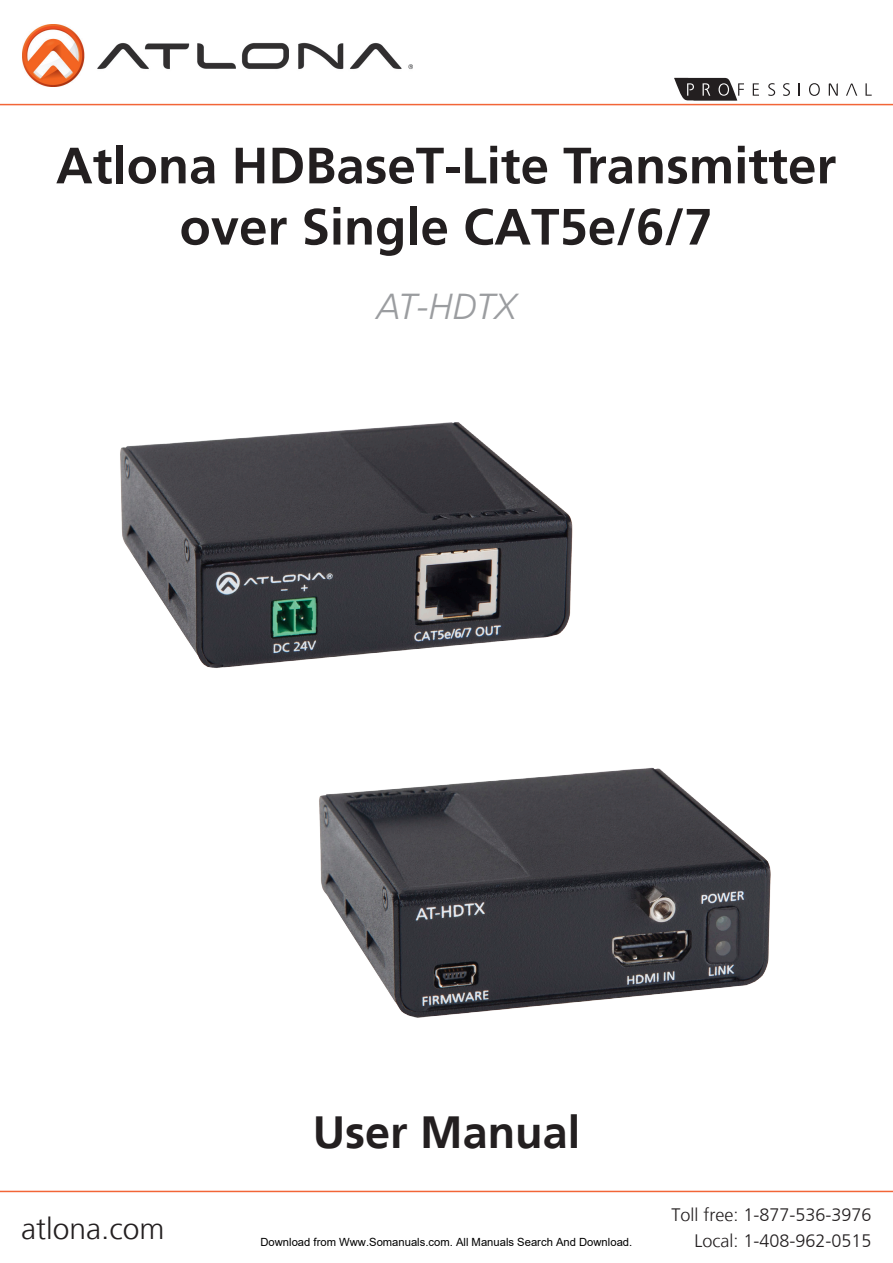
<style>
.page{position:relative;width:893px;height:1263px;background:#fff}
.page>*{position:absolute;margin:0;border:0;box-sizing:border-box;transform-origin:0 0}
.t1{font:700 51px "Frutiger LT";color:#231f20}
.t2{font:700 45px "Frutiger LT";color:#231f20}
.t3{font:italic 300 36px "Frutiger LT";color:#9b9da0}
.t4{font:300 30px "Frutiger LT";color:#231f20}
.t5{font:300 18px "Frutiger LT";color:#231f20}
.t6{font:11.25px "Arial";color:#000}
</style>
<div class="page">
<img style="left:319px;top:767px;width:452px;height:251px">
<img style="left:120px;top:422px;width:453px;height:246px">
<hr style="left:0;top:1191px;width:893px;height:1px;background:#f26537">
<hr style="left:0;top:104px;width:893px;height:1px;background:#f26537">
<img style="left:23px;top:24px;width:389px;height:62px">
<svg style="left:753px;top:83px;width:6px;height:13px"></svg>
<svg style="left:783px;top:83px;width:7px;height:13px"></svg>
<svg style="left:768px;top:83px;width:7px;height:13px"></svg>
<svg style="left:799px;top:83px;width:1px;height:13px"></svg>
<svg style="left:809px;top:83px;width:11px;height:13px"></svg>
<svg style="left:829px;top:83px;width:9px;height:13px"></svg>
<svg style="left:846px;top:83px;width:11px;height:13px"></svg>
<svg style="left:865px;top:83px;width:7px;height:13px"></svg>
<svg style="left:674px;top:78px;width:70px;height:22px"></svg>
<p class="t1" style="left:56px;top:136px;width:782px">Atlona HDBaseT-Lite Transmitter</p>
<p class="t1" style="left:180px;top:197px;width:534px">over Single CAT5e/6/7</p>
<p class="t3" style="left:376px;top:286px;width:142px">AT-HDTX</p>
<p class="t4" style="left:21px;top:1212px;width:145px">atlona.com</p>
<p class="t2" style="left:313px;top:1106px;width:269px">User Manual</p>
<p class="t5" style="left:672px;top:1205px;width:202px">Toll free: 1-877-536-3976</p>
<p class="t6" style="left:260px;top:1235px;width:373px">Download from Www.Somanuals.com. All Manuals Search And Download.</p>
<p class="t5" style="left:695px;top:1231px;width:179px">Local: 1-408-962-0515</p>
</div>
